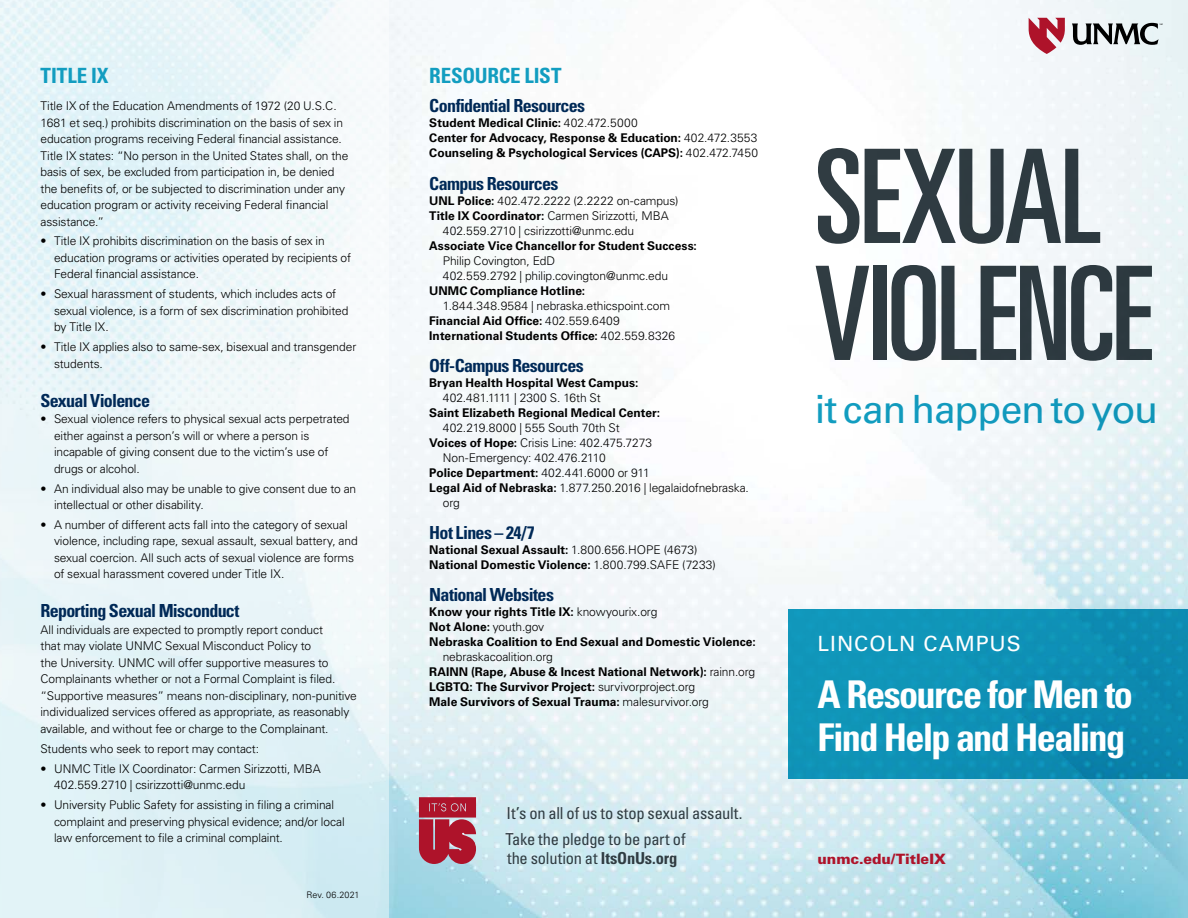
<style>
.page{position:relative;width:1188px;height:918px;background:#fff}
.page>*{position:absolute;margin:0;border:0;box-sizing:border-box;transform-origin:0 0}
.t1{font:ultra-condensed 130.5px/117px "Univers LT Std";letter-spacing:-.015em;color:#303c42}
.t2{font:39px "Univers LT Std";letter-spacing:-.03em;color:#129dc0}
.t3{font:700 condensed 38.25px/43.5px "Univers LT Std";letter-spacing:-.045em;color:#fff}
.t4{font:700 condensed 21px "Univers LT Std";letter-spacing:-.005em;color:#129dc0}
.t5{font:21px "Univers LT Std";letter-spacing:.045em;color:#fff}
.t6{font:700 condensed 18px "Univers LT Std";letter-spacing:-.04em;color:#002957}
.t7{font:condensed 16.5px/26.1px "Univers LT Std";letter-spacing:-.015em;color:#303c42}
.t8{font:900 14.25px "Univers LT Std";letter-spacing:-.005em;color:#ae132a}
.t9{font:300 12px/16.5px "Univers LT Std";letter-spacing:-.01em;color:#000}
.t10{font:700 12px/15px "Univers LT Std";color:#000}
.t11{font:300 9px "Univers LT Std";letter-spacing:.005em;color:#000}
.s1{font-weight:300}
.s2{font-weight:700}
</style>
<div class="page">
<img style="left:389px;top:0;width:799px;height:918px">
<svg style="left:1029px;top:18px;width:36px;height:36px"></svg>
<svg style="left:1072px;top:23px;width:91px;height:22px"></svg>
<svg style="left:0;top:0;width:389px;height:918px;fill:#e9f5f8"></svg>
<div style="left:788px;top:609px;width:400px;height:169px;background:linear-gradient(to right,#19b,#0c87af)"></div>
<svg style="left:419px;top:797px;width:57px;height:67px;background:#b03247"></svg>
<h3 class="t4" style="left:40px;top:62px;width:70px">TITLE IX</h3>
<p class="t9" style="left:40px;top:98px;width:309px">Title IX of the Education Amendments of 1972 (20 U.S.C.<br>1681 et seq.) prohibits discrimination on the basis of sex in education programs receiving Federal financial assistance.<br>Title IX states: “No person in the United States shall, on the basis of sex, be excluded from participation in, be denied the benefits of, or be subjected to discrimination under any education program or activity receiving Federal financial assistance.”</p>
<p class="t9" style="left:54px;top:233px;width:299px;text-indent:-14px">• Title IX prohibits discrimination on the basis of sex in education programs or activities operated by recipients of<br>Federal financial assistance.</p>
<p class="t9" style="left:54px;top:286px;width:296px;text-indent:-14px">• Sexual harassment of students, which includes acts of sexual violence, is a form of sex discrimination prohibited by Title IX.</p>
<p class="t9" style="left:54px;top:339px;width:304px;text-indent:-14px">• Title IX applies also to same-sex, bisexual and transgender students.</p>
<h3 class="t6" style="left:40px;top:389px;width:111px">Sexual Violence</h3>
<p class="t9" style="left:54px;top:411px;width:297px;text-indent:-14px">• Sexual violence refers to physical sexual acts perpetrated either against a person’s will or where a person is incapable of giving consent due to the victim’s use of drugs or alcohol.</p>
<p class="t9" style="left:54px;top:480px;width:304px;text-indent:-14px">• An individual also may be unable to give consent due to an intellectual or other disability.</p>
<p class="t9" style="left:54px;top:516px;width:305px;text-indent:-14px">• A number of different acts fall into the category of sexual violence, including rape, sexual assault, sexual battery, and sexual coercion. All such acts of sexual violence are forms of sexual harassment covered under Title IX.</p>
<h3 class="t6" style="left:40px;top:600px;width:201px">Reporting Sexual Misconduct</h3>
<p class="t9" style="left:40px;top:621px;width:318px">All individuals are expected to promptly report conduct<br>that may violate UNMC Sexual Misconduct Policy to<br>the University. UNMC will offer supportive measures to Complainants whether or not a Formal Complaint is filed. “Supportive measures” means non-disciplinary, non-punitive individualized services offered as appropriate, as reasonably available, and without fee or charge to the Complainant.</p>
<p class="t9" style="left:40px;top:740px;width:220px">Students who seek to report may contact:</p>
<p class="t9" style="left:54px;top:760px;width:268px;text-indent:-14px">• UNMC Title IX Coordinator: Carmen Sirizzotti, MBA<br>402.559.2710 | csirizzotti@unmc.edu</p>
<p class="t9" style="left:54px;top:797px;width:292px;text-indent:-14px">• University Public Safety for assisting in filing a criminal complaint and preserving physical evidence; and/or local law enforcement to file a criminal complaint.</p>
<p class="t11" style="left:307px;top:889px;width:54px">Rev. 06.2021</p>
<h3 class="t4" style="left:429px;top:62px;width:134px">RESOURCE LIST</h3>
<h3 class="t6" style="left:429px;top:95px;width:158px">Confidential Resources</h3>
<p class="t10" style="left:429px;top:116px;width:330px">Student Medical Clinic: <span class="s1">402.472.5000<br></span>Center for Advocacy, Response &amp; Education: <span class="s1">402.472.3553<br></span>Counseling &amp; Psychological Services (CAPS): <span class="s1">402.472.7450</span></p>
<h3 class="t6" style="left:429px;top:172px;width:131px">Campus Resources</h3>
<p class="t9" style="left:429px;top:192px;width:251px"><span class="s2">UNL Police:</span> 402.472.2222 (2.2222 on-campus)</p>
<p class="t9" style="left:429px;top:207px;width:241px"><span class="s2">Title IX Coordinator:</span> Carmen Sirizzotti, MBA</p>
<p class="t9" style="left:443px;top:222px;width:193px">402.559.2710 | csirizzotti@unmc.edu</p>
<p class="t10" style="left:429px;top:238px;width:269px">Associate Vice Chancellor for Student Success:</p>
<p class="t9" style="left:443px;top:253px;width:227px;line-height:15px">Philip Covington, EdD<br>402.559.2792 | philip.covington@unmc.edu</p>
<p class="t10" style="left:429px;top:283px;width:157px">UNMC Compliance Hotline:</p>
<p class="t9" style="left:429px;top:298px;width:247px;line-height:15px;text-indent:14px">1.844.348.9584 | nebraska.ethicspoint.com<br><span class="s2">Financial Aid Office:</span> 402.559.6409<br><span class="s2">International Students Office:</span> 402.559.8326</p>
<h3 class="t6" style="left:429px;top:354px;width:156px">Off-Campus Resources</h3>
<p class="t10" style="left:429px;top:375px;width:211px">Bryan Health Hospital West Campus:</p>
<p class="t9" style="left:443px;top:389px;width:159px">402.481.1111 | 2300 S. 16th St</p>
<p class="t10" style="left:429px;top:405px;width:232px">Saint Elizabeth Regional Medical Center:</p>
<p class="t9" style="left:443px;top:419px;width:178px">402.219.8000 | 555 South 70th St</p>
<p class="t9" style="left:429px;top:434px;width:224px"><span class="s2">Voices of Hope:</span> Crisis Line: 402.475.7273</p>
<p class="t9" style="left:443px;top:449px;width:164px">Non-Emergency: 402.476.2110</p>
<p class="t10" style="left:429px;top:465px;width:222px">Police Department: <span class="s1">402.441.6000 or 911</span></p>
<p class="t9" style="left:429px;top:479px;width:321px"><span class="s2">Legal Aid of Nebraska:</span> 1.877.250.2016 | legalaidofnebraska.</p>
<p class="t9" style="left:443px;top:494px;width:19px">org</p>
<h3 class="t6" style="left:429px;top:522px;width:107px">Hot Lines – 24/7</h3>
<p class="t10" style="left:429px;top:542px;width:288px">National Sexual Assault: <span class="s1">1.800.656.HOPE (4673)<br></span>National Domestic Violence: <span class="s1">1.800.799.SAFE (7233)</span></p>
<h3 class="t6" style="left:429px;top:584px;width:126px">National Websites</h3>
<p class="t10" style="left:429px;top:605px;width:328px">Know your rights Title IX: <span class="s1">knowyourix.org<br></span>Not Alone: <span class="s1">youth.gov<br></span>Nebraska Coalition to End Sexual and Domestic Violence:</p>
<p class="t10" style="left:429px;top:650px;width:327px;text-indent:14px"><span class="s1">nebraskacoalition.org<br></span>RAINN (Rape, Abuse &amp; Incest National Network): <span class="s1">rainn.org </span>LGBTQ: The Survivor Project: <span class="s1">survivorproject.org<br></span>Male Survivors of Sexual Trauma: <span class="s1">malesurvivor.org</span></p>
<h3 class="t7" style="left:505px;top:800px;width:239px">It’s on all of us to stop sexual assault.<br>Take the pledge to be part of</h3>
<h3 class="t7" style="left:507px;top:845px;width:172px">the solution at <span class="s2">ItsOnUs.org</span></h3>
<h1 class="t1" style="left:815px;top:138px;width:340px">SEXUAL<br>VIOLENCE</h1>
<h2 class="t2" style="left:815px;top:386px;width:345px">it can happen to you</h2>
<h3 class="t5" style="left:818px;top:631px;width:205px">LINCOLN CAMPUS</h3>
<h3 class="t3" style="left:818px;top:672px;width:317px">A Resource for Men to<br>Find Help and Healing</h3>
<p class="t8" style="left:818px;top:850px;width:130px">unmc.edu/TitleIX</p>
</div>
